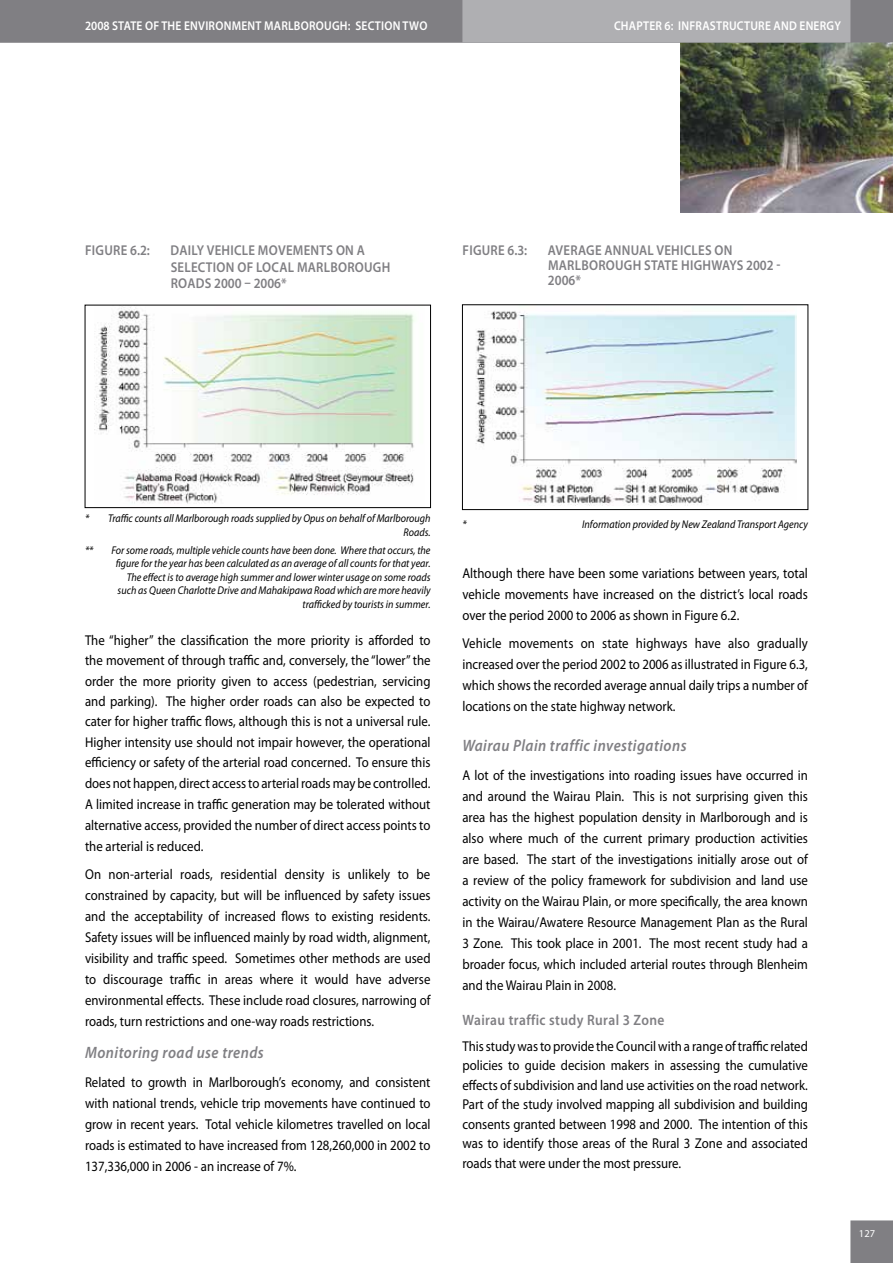
<style>
.page{position:relative;width:893px;height:1263px;background:#fff}
.page>*{position:absolute;margin:0;border:0;box-sizing:border-box;transform-origin:0 0}
.t1{font:italic 600 16.5px "Myriad Pro";letter-spacing:.03em;color:#807f83;scale:.9 1}
.t2{font:600 15px "Myriad Pro";letter-spacing:.03em;color:#807f83;scale:.9 1}
.t3{font:14.25px/21px "Myriad Pro";color:#000;text-align:justify;scale:.9 1}
.t4{font:600 14.25px/16.5px "Myriad Pro";letter-spacing:.02em;color:#807f83;scale:.9 1}
.t5{font:600 12.75px "Myriad Pro";letter-spacing:.02em;color:#fff;scale:.9 1}
.t6{font:italic 11.25px/13.5px "Myriad Pro";color:#000;text-align:right;scale:.9 1}
.t7{font:10.5px "Myriad Pro";color:#fff}
</style>
<div class="page">
<div style="left:850px;top:1220px;width:43px;height:43px;background:#807f83"></div>
<img style="left:680px;top:43px;width:213px;height:170px">
<svg style="left:0;top:0;width:893px;height:43px;background:#949497"></svg>
<img style="left:95px;top:307px;width:320px;height:197px">
<div style="left:85px;top:305px;width:346px;height:203px;border:1px solid #000"></div>
<img style="left:476px;top:310px;width:321px;height:195px">
<div style="left:462px;top:304px;width:346px;height:206px;border:1px solid #000"></div>
<p class="t5" style="left:85px;top:18px;width:382px">2008 STATE OF THE ENVIRONMENT MARLBOROUGH: SECTION TWO</p>
<p class="t5" style="left:614px;top:18px;width:254px">CHAPTER 6: INFRASTRUCTURE AND ENERGY</p>
<p class="t4" style="left:85px;top:242px;width:73px">FIGURE 6.2:</p>
<p class="t4" style="left:171px;top:242px;width:246px">DAILY VEHICLE MOVEMENTS ON A<br>SELECTION OF LOCAL MARLBOROUGH<br>ROADS 2000 – 2006*</p>
<p class="t4" style="left:548px;top:243px;width:260px;line-height:15px;text-indent:-85px">FIGURE 6.3: AVERAGE ANNUAL VEHICLES ON<br>MARLBOROUGH STATE HIGHWAYS 2002 -<br>2006*</p>
<p class="t6" style="left:85px;top:512px;width:385px">* Traffic counts all Marlborough roads supplied by Opus on behalf of Marlborough<br>Roads.</p>
<p class="t6" style="left:85px;top:543px;width:11px">**</p>
<p class="t6" style="left:111px;top:543px;width:356px">For some roads, multiple vehicle counts have been done. Where that occurs, the figure for the year has been calculated as an average of all counts for that year.<br>The effect is to average high summer and lower winter usage on some roads such as Queen Charlotte Drive and Mahakipawa Road which are more heavily trafficked by tourists in summer.</p>
<p class="t3" style="left:85px;top:629px;width:385px">The “higher” the classification the more priority is afforded to the movement of through traffic and, conversely, the “lower” the order the more priority given to access (pedestrian, servicing and parking). The higher order roads can also be expected to cater for higher traffic flows, although this is not a universal rule.<br>Higher intensity use should not impair however, the operational efficiency or safety of the arterial road concerned. To ensure this does not happen, direct access to arterial roads may be controlled.<br>A limited increase in traffic generation may be tolerated without alternative access, provided the number of direct access points to the arterial is reduced.</p>
<p class="t3" style="left:85px;top:863px;width:385px">On non-arterial roads, residential density is unlikely to be constrained by capacity, but will be influenced by safety issues and the acceptability of increased flows to existing residents.<br>Safety issues will be influenced mainly by road width, alignment, visibility and traffic speed. Sometimes other methods are used to discourage traffic in areas where it would have adverse environmental effects. These include road closures, narrowing of roads, turn restrictions and one-way roads restrictions.</p>
<p class="t1" style="left:85px;top:1042px;width:200px">Monitoring road use trends</p>
<p class="t3" style="left:85px;top:1072px;width:385px">Related to growth in Marlborough’s economy, and consistent with national trends, vehicle trip movements have continued to grow in recent years. Total vehicle kilometres travelled on local roads is estimated to have increased from 128,260,000 in 2002 to 137,336,000 in 2006 - an increase of 7%.</p>
<p class="t6" style="left:462px;top:517px;width:6px">*</p>
<p class="t6" style="left:582px;top:517px;width:252px">Information provided by New Zealand Transport Agency</p>
<p class="t3" style="left:462px;top:563px;width:385px">Although there have been some variations between years, total vehicle movements have increased on the district’s local roads over the period 2000 to 2006 as shown in Figure 6.2.</p>
<p class="t3" style="left:462px;top:632px;width:385px">Vehicle movements on state highways have also gradually increased over the period 2002 to 2006 as illustrated in Figure 6.3, which shows the recorded average annual daily trips a number of locations on the state highway network.</p>
<p class="t1" style="left:462px;top:735px;width:251px">Wairau Plain traffic investigations</p>
<p class="t3" style="left:462px;top:765px;width:385px">A lot of the investigations into roading issues have occurred in and around the Wairau Plain. This is not surprising given this area has the highest population density in Marlborough and is also where much of the current primary production activities are based. The start of the investigations initially arose out of a review of the policy framework for subdivision and land use activity on the Wairau Plain, or more specifically, the area known in the Wairau/Awatere Resource Management Plan as the Rural 3 Zone. This took place in 2001. The most recent study had a broader focus, which included arterial routes through Blenheim and the Wairau Plain in 2008.</p>
<p class="t2" style="left:462px;top:1010px;width:226px">WAIRAU TRAFFIC STUDY RURAL 3 ZONE</p>
<p class="t3" style="left:462px;top:1036px;width:385px;line-height:19.5px">This study was to provide the Council with a range of traffic related policies to guide decision makers in assessing the cumulative effects of subdivision and land use activities on the road network.<br>Part of the study involved mapping all subdivision and building consents granted between 1998 and 2000. The intention of this was to identify those areas of the Rural 3 Zone and associated roads that were under the most pressure.</p>
<p class="t7" style="left:859px;top:1227px;width:18px">127</p>
</div>
